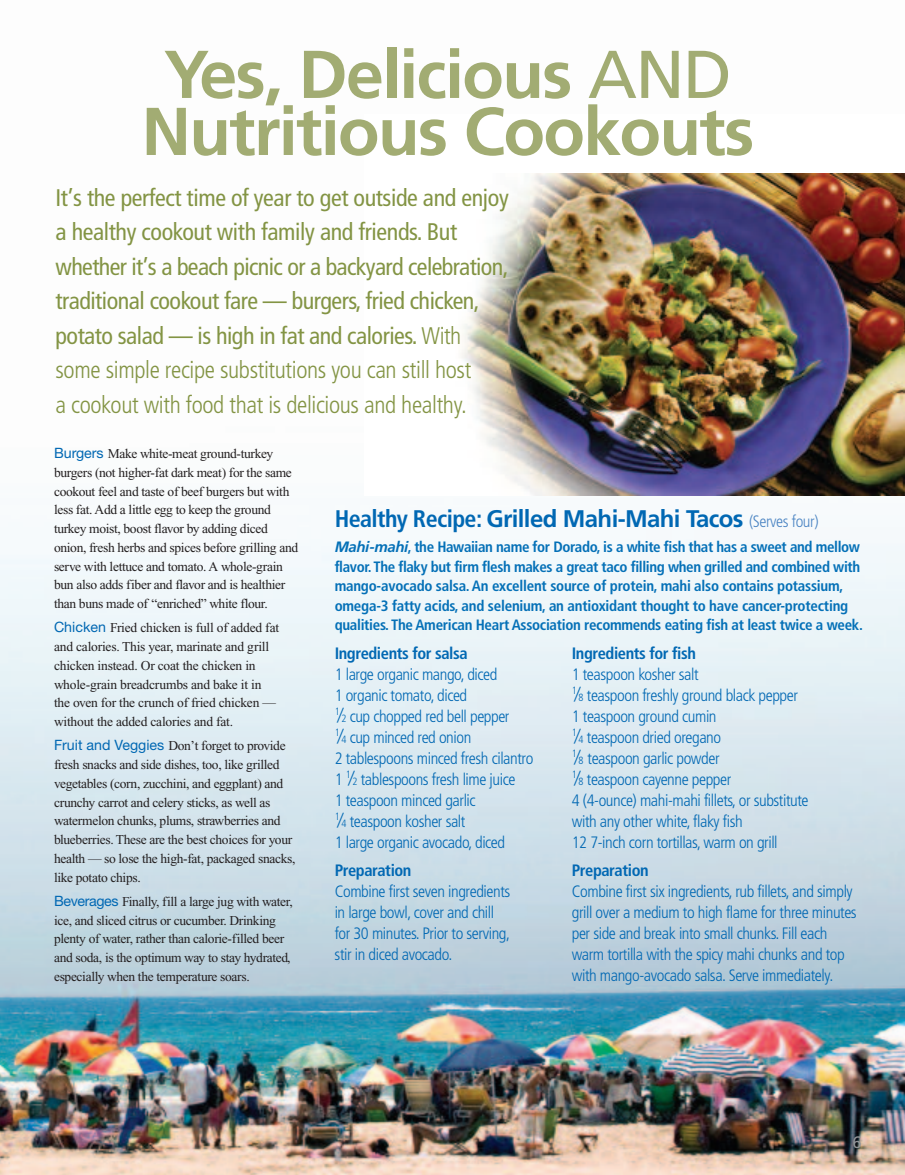
<style>
.page{position:relative;width:905px;height:1175px;background:#fff}
.page>*{position:absolute;margin:0;border:0;box-sizing:border-box;transform-origin:0 0}
.t1{font:700 67.5px/57px "Frutiger";letter-spacing:-.025em;color:#a2ac73;text-align:center}
.t2{font:condensed 24px/34.5px "Frutiger";letter-spacing:-.02em;color:#839444}
.t3{font:700 24px "Frutiger";letter-spacing:-.025em;color:#0168b3}
.t4{font:300 condensed 16.5px/21px "Frutiger";letter-spacing:-.025em;color:#0168b3}
.t5{font:700 condensed 16.5px "Frutiger";letter-spacing:-.025em;color:#0168b3}
.t6{font:16.5px "Frutiger";color:#939598}
.t7{font:700 condensed 15px/19.5px "Frutiger";letter-spacing:-.02em;color:#0470b7}
.t8{font:13.5px/18.8px "Times New Roman";letter-spacing:-.025em;color:#231f20}
.s1{font-weight:400}
.s2{font-weight:300}
.s3{font-family:"Helvetica Neue LT Std";font-size:14.25px;color:#0168b3}
.s4{font-stretch:condensed}
.s5{font-weight:300;font-stretch:condensed;font-size:16.5px;color:#4c85c3}
.s6{font-style:italic;font-stretch:normal}
.s7{font-size:19.5px}
.s8{font-size:10.5px}
</style>
<div class="page">
<img style="left:0;top:495px;width:904px;height:679px">
<img style="left:461px;top:173px;width:443px;height:322px">
<h1 class="t1" style="left:142px;top:51px;width:614px">Yes, Delicious <span class="s1">AND<br></span>Nutritious Cookouts</h1>
<p class="t2" style="left:56px;top:182px;width:455px">It’s the perfect time of year to get outside and enjoy a healthy cookout with family and friends. But whether it’s a beach picnic or a backyard celebration, traditional cookout fare — burgers, fried chicken, potato salad — is high in fat and calories. <span class="s2">With some simple recipe substitutions you can still host<br>a cookout with food that is delicious and healthy.</span></p>
<p class="t8" style="left:54px;top:445px;width:246px"><span class="s3">Burgers</span> Make white-meat ground-turkey burgers (not higher-fat dark meat) for the same cookout feel and taste of beef burgers but with less fat. Add a little egg to keep the ground turkey moist, boost flavor by adding diced onion, fresh herbs and spices before grilling and serve with lettuce and tomato. A whole-grain bun also adds fiber and flavor and is healthier than buns made of “enriched” white flour.</p>
<p class="t8" style="left:54px;top:619px;width:227px"><span class="s3">Chicken</span> Fried chicken is full of added fat and calories. This year, marinate and grill chicken instead. Or coat the chicken in whole-grain breadcrumbs and bake it in the oven for the crunch of fried chicken — without the added calories and fat.</p>
<p class="t8" style="left:54px;top:737px;width:243px"><span class="s3">Fruit and Veggies</span> Don’t forget to provide fresh snacks and side dishes, too, like grilled vegetables (corn, zucchini, and eggplant) and crunchy carrot and celery sticks, as well as watermelon chunks, plums, strawberries and blueberries. These are the best choices for your health — so lose the high-fat, packaged snacks, like potato chips.</p>
<p class="t8" style="left:54px;top:893px;width:240px"><span class="s3">Beverages</span> Finally, fill a large jug with water, ice, and sliced citrus or cucumber. Drinking plenty of water, rather than calorie-filled beer and soda, is the optimum way to stay hydrated, especially when the temperature soars.</p>
<h2 class="t3" style="left:335px;top:509px;width:485px"><span class="s4">Healthy Recipe:</span> Grilled Mahi-Mahi Tacos <span class="s5">(Serves four)</span></h2>
<p class="t7" style="left:335px;top:538px;width:530px"><span class="s6">Mahi-mahi</span>, the Hawaiian name for Dorado, is a white fish that has a sweet and mellow flavor.The flaky but firm flesh makes a great taco filling when grilled and combined with mango-avocado salsa.An excellent source of protein, mahi also contains potassium, omega-3 fatty acids, and selenium, an antioxidant thought to have cancer-protecting qualities. The American Heart Association recommends eating fish at least twice a week.</p>
<p class="t5" style="left:335px;top:646px;width:134px">Ingredients for salsa</p>
<p class="t4" style="left:335px;top:665px;width:200px">1 large organic mango, diced<br>1 organic tomato, diced<br><sup>1</sup><span class="s7">⁄</span><span class="s8">2</span> cup chopped red bell pepper<br><sup>1</sup><span class="s7">⁄</span><span class="s8">4</span> cup minced red onion<br>2 tablespoons minced fresh cilantro<br>1 <sup>1</sup><span class="s7">⁄</span><span class="s8">2</span> tablespoons fresh lime juice<br>1 teaspoon minced garlic<br><sup>1</sup><span class="s7">⁄</span><span class="s8">4</span> teaspoon kosher salt<br>1 large organic avocado, diced</p>
<p class="t5" style="left:334px;top:863px;width:78px">Preparation</p>
<p class="t4" style="left:334px;top:882px;width:177px">Combine first seven ingredients in large bowl, cover and chill for 30 minutes. Prior to serving, stir in diced avocado.</p>
<p class="t5" style="left:571px;top:646px;width:126px">Ingredients for fish</p>
<p class="t4" style="left:571px;top:665px;width:238px">1 teaspoon kosher salt<br><sup>1</sup><span class="s7">⁄</span><span class="s8">8</span> teaspoon freshly ground black pepper<br>1 teaspoon ground cumin<br><sup>1</sup><span class="s7">⁄</span><span class="s8">4</span> teaspoon dried oregano<br><sup>1</sup><span class="s7">⁄</span><span class="s8">8</span> teaspoon garlic powder<br><sup>1</sup><span class="s7">⁄</span><span class="s8">8</span> teaspoon cayenne pepper<br>4 (4-ounce) mahi-mahi fillets, or substitute with any other white, flaky fish<br>12 7-inch corn tortillas, warm on grill</p>
<p class="t5" style="left:572px;top:863px;width:78px">Preparation</p>
<p class="t4" style="left:572px;top:882px;width:286px">Combine first six ingredients, rub fillets, and simply grill over a medium to high flame for three minutes per side and break into small chunks. Fill each warm tortilla with the spicy mahi chunks and top with mango-avocado salsa. Serve immediately.</p>
<p class="t6" style="left:852px;top:1136px;width:11px">6</p>
</div>
